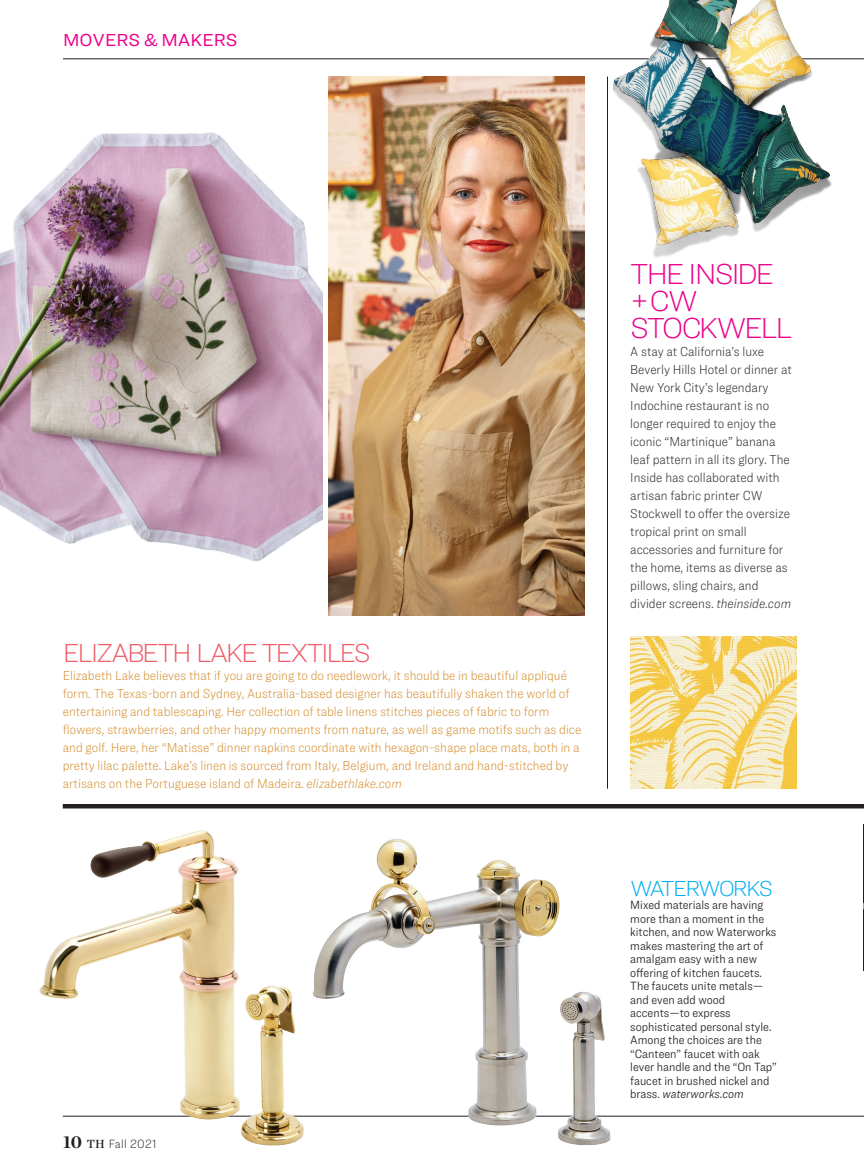
<style>
.page{position:relative;width:864px;height:1175px;background:#fff}
.page>*{position:absolute;margin:0;border:0;box-sizing:border-box;transform-origin:0 0}
.t1{font:100 30px/27px "Ringside";letter-spacing:-.075em;color:#ed028c}
.t2{font:100 27px "Ringside";letter-spacing:-.07em;color:#f05a67}
.t3{font:100 22.5px "Ringside";letter-spacing:-.08em;color:#00aeef}
.t4{font:18px "Ringside";color:#ed028c}
.t5{font:100 13.5px/18px "Ringside Narrow";color:#d38b2a}
.t6{font:100 13.5px/18px "Ringside Narrow";color:#231f20}
.t7{font:300 12.3px/13.5px "Ringside Narrow";color:#231f20}
.t8{font:100 12.3px "Ringside Narrow";letter-spacing:.03em;color:#231f20}
.s1{font-style:italic}
.s2{font-family:"Chronicle Deck";font-weight:700;font-size:18px}
.s3{font-family:"Chronicle Deck Semi";font-weight:400;font-size:12px}
</style>
<div class="page">
<hr style="left:63px;top:1115px;width:801px;height:1px;background:#231f20">
<hr style="left:63px;top:59px;width:801px;height:1px;background:#231f20">
<img style="left:614px;top:0;width:218px;height:258px">
<hr style="left:607px;top:76px;width:1px;height:712px;background:#231f20">
<hr style="left:63px;top:804px;width:801px;height:4px;background:#231f20">
<img style="left:863px;top:824px;width:1px;height:146px">
<img style="left:0;top:132px;width:322px;height:430px">
<img style="left:328px;top:76px;width:257px;height:539px">
<img style="left:39px;top:830px;width:267px;height:316px">
<img style="left:306px;top:839px;width:324px;height:306px">
<img style="left:630px;top:636px;width:167px;height:152px">
<h3 class="t4" style="left:63px;top:27px;width:176px">MOVERS &amp; MAKERS</h3>
<h2 class="t2" style="left:63px;top:633px;width:309px">ELIZABETH LAKE TEXTILES</h2>
<p class="t5" style="left:63px;top:666px;width:520px">Elizabeth Lake believes that if you are going to do needlework, it should be in beautiful appliqué form. The Texas-born and Sydney, Australia-based designer has beautifully shaken the world of entertaining and tablescaping. Her collection of table linens stitches pieces of fabric to form flowers, strawberries, and other happy moments from nature, as well as game motifs such as dice and golf. Here, her “Matisse” dinner napkins coordinate with hexagon-shape place mats, both in a pretty lilac palette. Lake’s linen is sourced from Italy, Belgium, and Ireland and hand-stitched by artisans on the Portuguese island of Madeira. <span class="s1">elizabethlake.com</span></p>
<p class="t8" style="left:63px;top:1135px;width:95px"><span class="s2">10</span> <span class="s3">TH</span> Fall 2021</p>
<h1 class="t1" style="left:630px;top:259px;width:164px">THE INSIDE + CW<br>STOCKWELL</h1>
<p class="t6" style="left:630px;top:342px;width:163px">A stay at California’s luxe<br>Beverly Hills Hotel or dinner at<br>New York City’s legendary<br>Indochine restaurant is no longer required to enjoy the iconic “Martinique” banana leaf pattern in all its glory. The<br>Inside has collaborated with artisan fabric printer CW<br>Stockwell to offer the oversize tropical print on small accessories and furniture for the home, items as diverse as pillows, sling chairs, and divider screens. <span class="s1">theinside.com</span></p>
<h3 class="t3" style="left:630px;top:872px;width:144px">WATERWORKS</h3>
<p class="t7" style="left:630px;top:898px;width:148px">Mixed materials are having more than a moment in the kitchen, and now Waterworks makes mastering the art of amalgam easy with a new offering of kitchen faucets.<br>The faucets unite metals— and even add wood accents—to express sophisticated personal style.<br>Among the choices are the “Canteen” faucet with oak lever handle and the “On Tap” faucet in brushed nickel and brass. <span class="s1">waterworks.com</span></p>
</div>
